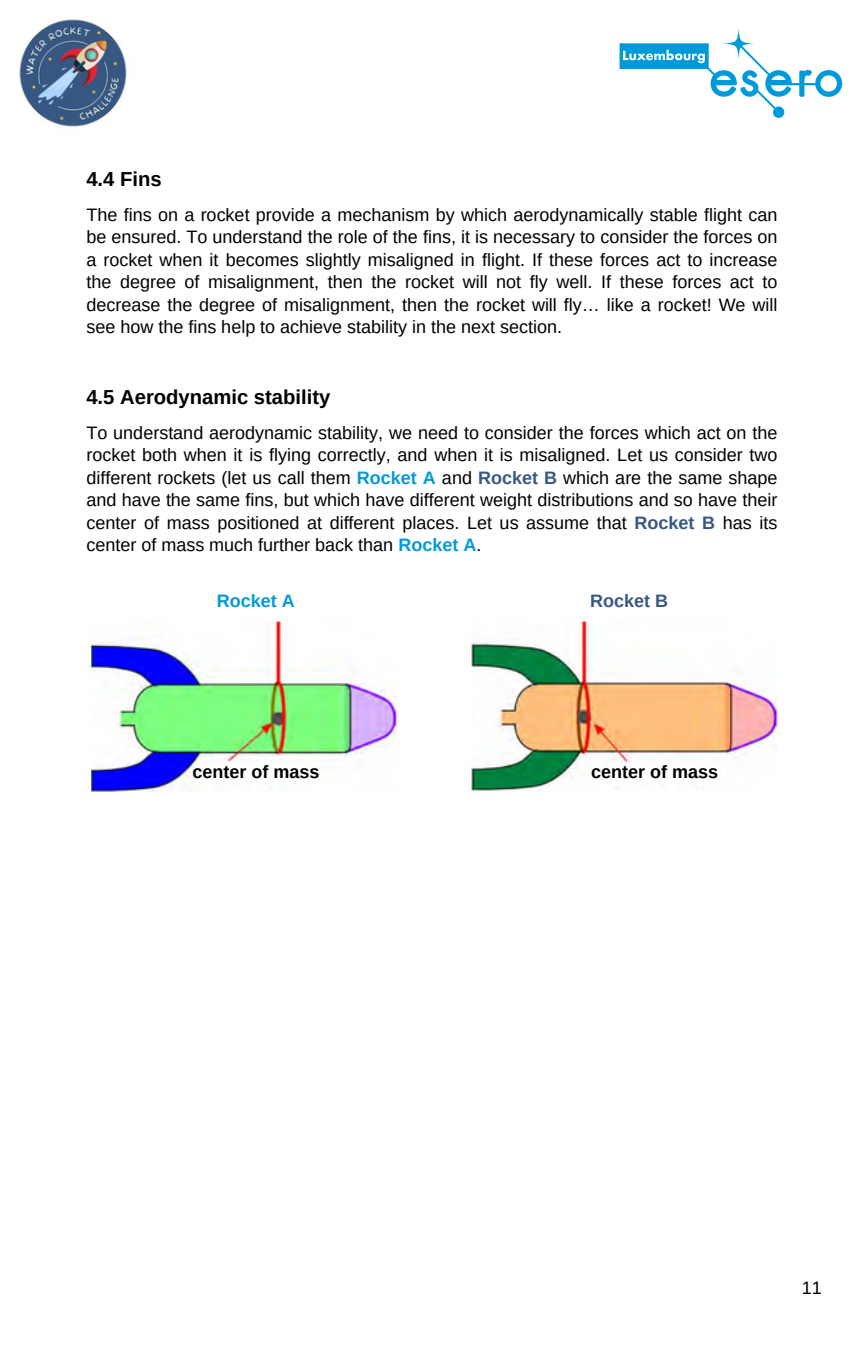
<style>
.page{position:relative;width:864px;height:1350px;background:#fff}
.page>*{position:absolute;margin:0;border:0;box-sizing:border-box;transform-origin:0 0}
.t1{font:700 20.25px "Arimo";color:#000}
.t2{font:18px/22.5px "Arimo";color:#000;text-align:justify}
.t3{font:700 18px "Arimo";color:#000}
.t4{font:700 18px "Arimo";color:#009ada}
.t5{font:700 18px "Arimo";color:#385884}
.s1{font-weight:700;color:#009ada}
.s2{font-weight:700;color:#385884}
</style>
<div class="page">
<img style="left:19px;top:19px;width:108px;height:108px">
<img style="left:91px;top:621px;width:687px;height:171px">
<svg style="left:620px;top:28px;width:222px;height:90px"></svg>
<p class="t1" style="left:86px;top:168px;width:77px">4.4 Fins</p>
<p class="t2" style="left:86px;top:203px;width:693px">The fins on a rocket provide a mechanism by which aerodynamically stable flight can be ensured. To understand the role of the fins, it is necessary to consider the forces on a rocket when it becomes slightly misaligned in flight. If these forces act to increase the degree of misalignment, then the rocket will not fly well. If these forces act to decrease the degree of misalignment, then the rocket will fly… like a rocket! We will see how the fins help to achieve stability in the next section.</p>
<p class="t1" style="left:86px;top:386px;width:245px">4.5 Aerodynamic stability</p>
<h1 class="t2" style="left:86px;top:421px;width:693px">To understand aerodynamic stability, we need to consider the forces which act on the rocket both when it is flying correctly, and when it is misaligned. Let us consider two different rockets (let us call them <span class="s1">Rocket A</span> and <span class="s2">Rocket B</span> which are the same shape and have the same fins, but which have different weight distributions and so have their center of mass positioned at different places. Let us assume that <span class="s2">Rocket B</span> has its center of mass much further back than <span class="s1">Rocket A</span>.</h1>
<h1 class="t4" style="left:217px;top:591px;width:79px">Rocket A</h1>
<p class="t5" style="left:590px;top:591px;width:79px">Rocket B</p>
<h2 class="t3" style="left:193px;top:762px;width:128px">center of mass</h2>
<h2 class="t3" style="left:591px;top:762px;width:128px">center of mass</h2>
<p class="t2" style="left:802px;top:1277px;width:22px">11</p>
</div>
